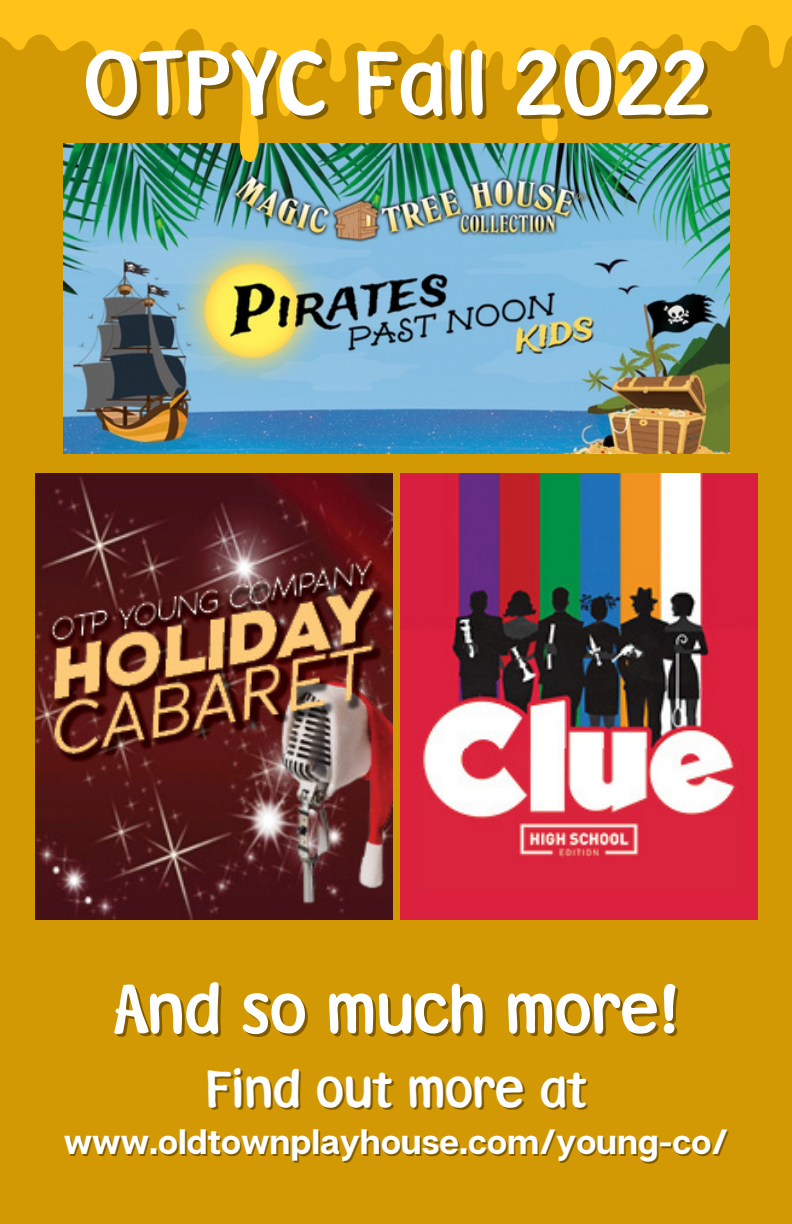
<style>
.page{position:relative;width:792px;height:1224px;background:#d39905}
.page>*{position:absolute;margin:0;border:0;box-sizing:border-box;transform-origin:0 0}
.t1{font:85px "Pooh";color:#fff}
.t2{font:64.4px "Pooh";color:#fff}
.t3{font:49px "Pooh";color:#fff}
.t4{font:700 35px "Articulat CF";color:#fff}
</style>
<div class="page">
<img style="left:35px;top:474px;width:357px;height:445px">
<img style="left:400px;top:474px;width:357px;height:445px">
<img style="left:63px;top:169px;width:666px;height:285px">
<svg style="left:0;top:0;width:792px;height:169px"></svg>
<h1 class="t1" style="left:83px;top:27px;width:627px">OTPYC Fall 2022</h1>
<h2 class="t2" style="left:113px;top:966px;width:568px">And so much more!</h2>
<h3 class="t3" style="left:206px;top:1056px;width:382px">Find out more at</h3>
<p class="t4" style="left:64px;top:1120px;width:666px">www.oldtownplayhouse.com/young-co/</p>
</div>
